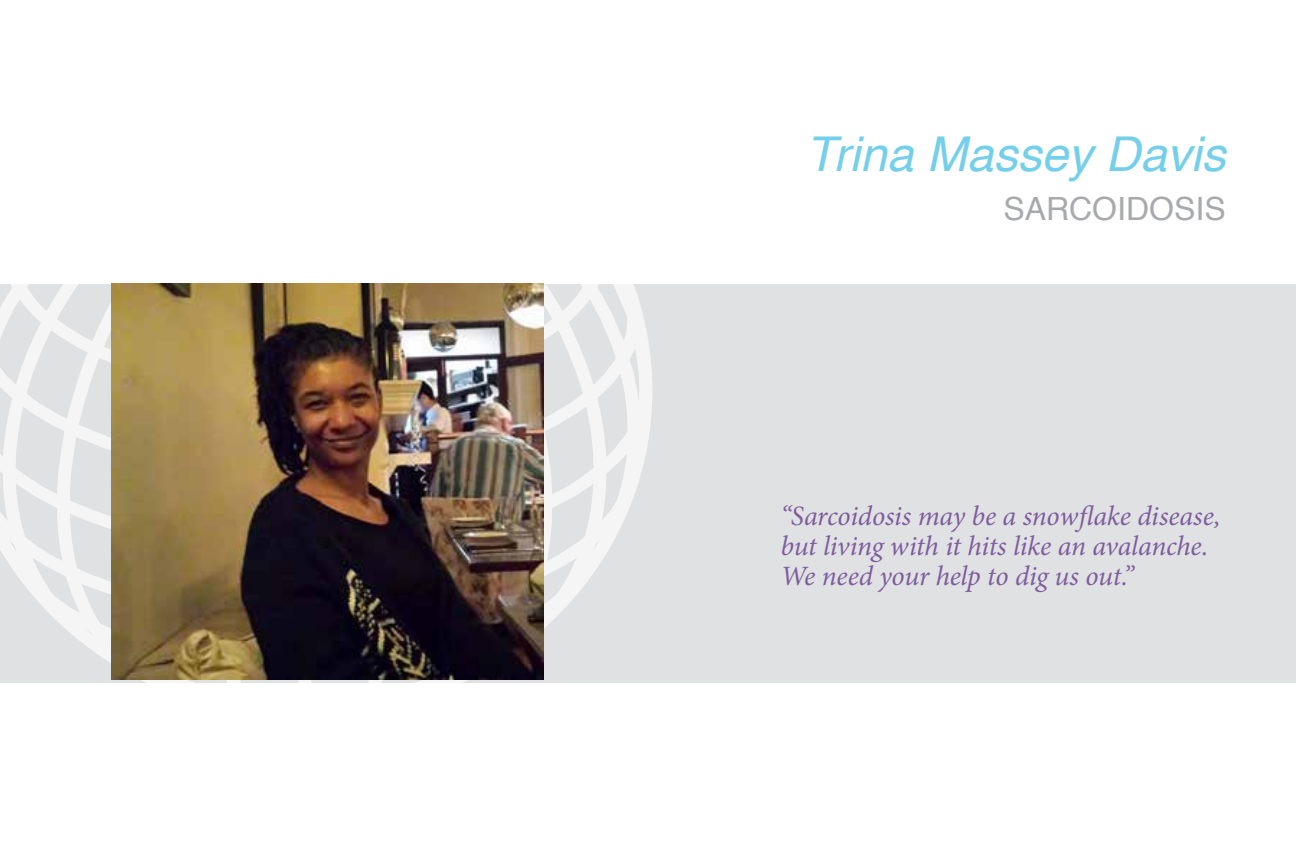
<style>
.page{position:relative;width:1296px;height:864px;background:#fff}
.page>*{position:absolute;margin:0;border:0;box-sizing:border-box;transform-origin:0 0}
.t1{font:italic 48px "Helvetica";color:#74cfea}
.t2{font:32px "Helvetica";color:#a7a9ac}
.t3{font:italic 28px/30px "Minion Pro";letter-spacing:-.01em;color:#7e5d9e}
</style>
<div class="page">
<div style="left:0;top:284px;width:1296px;height:399px;background:#e0e1e2"></div>
<svg style="left:0;top:284px;width:653px;height:399px"></svg>
<img style="left:111px;top:284px;width:432px;height:396px">
<h1 class="t1" style="left:806px;top:117px;width:421px">Trina Massey Davis</h1>
<p class="t2" style="left:1003px;top:187px;width:224px">SARCOIDOSIS</p>
<p class="t3" style="left:780px;top:501px;width:442px">“Sarcoidosis may be a snowflake disease, but living with it hits like an avalanche.<br>We need your help to dig us out.”</p>
</div>
